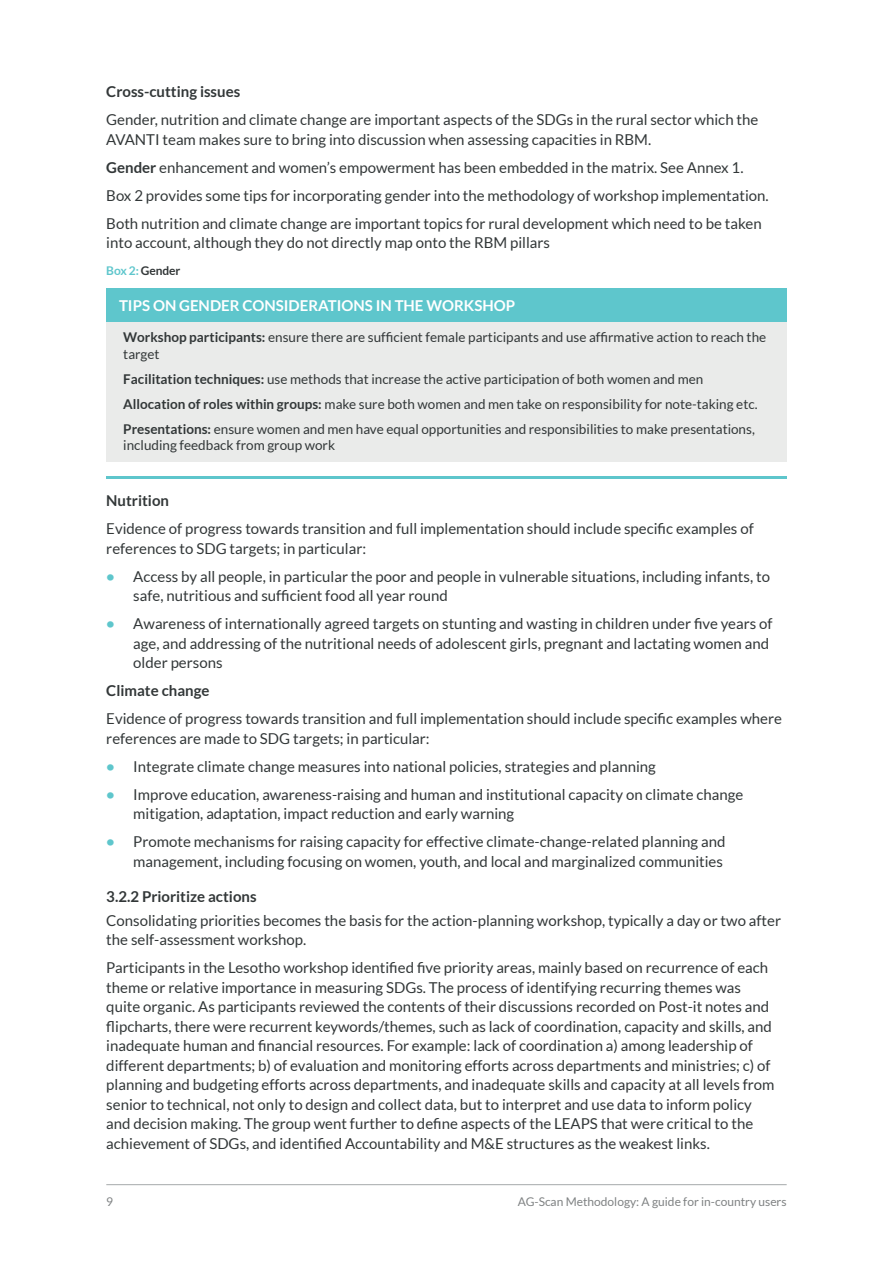
<style>
.page{position:relative;width:893px;height:1263px;background:#fff}
.page>*{position:absolute;margin:0;border:0;box-sizing:border-box;transform-origin:0 0}
.t1{font:15px/19.5px "Lato";color:#323738}
.t2{font:700 15px "Lato";color:#323738}
.t3{font:700 15px "Lato";color:#fff}
.t4{font:13.5px/25px "Lato";color:#323738}
.t5{font:12px "Lato";color:#7f8283}
.t6{font:700 12px "Lato";letter-spacing:-.01em;color:#323738}
.s1{font-weight:700}
.s2{color:#5ec6cc}
.s3{font-weight:700;color:#5ec6cc}
</style>
<div class="page">
<hr style="left:106px;top:1184px;width:681px;height:1px;background:#a6a9aa">
<div style="left:106px;top:323px;width:681px;height:47px;background:#eaebea"></div>
<div style="left:106px;top:364px;width:681px;height:31px;background:#eaebea"></div>
<div style="left:106px;top:389px;width:681px;height:31px;background:#eaebea"></div>
<div style="left:106px;top:414px;width:681px;height:47px;background:#eaebea"></div>
<hr style="left:106px;top:476px;width:681px;height:2px;background:#5ec6cc">
<div style="left:106px;top:288px;width:681px;height:34px;background:#5ec6cc"></div>
<p class="t2" style="left:106px;top:83px;width:135px">Cross-cutting issues</p>
<p class="t1" style="left:106px;top:110px;width:653px">Gender, nutrition and climate change are important aspects of the SDGs in the rural sector which the<br>AVANTI team makes sure to bring into discussion when assessing capacities in RBM.</p>
<p class="t1" style="left:106px;top:153px;width:663px;line-height:28px"><span class="s1">Gender</span> enhancement and women’s empowerment has been embedded in the matrix. See Annex 1.<br>Box 2 provides some tips for incorporating gender into the methodology of workshop implementation.<br>Both nutrition and climate change are important topics for rural development which need to be taken</p>
<p class="t1" style="left:106px;top:233px;width:445px">into account, although they do not directly map onto the RBM pillars</p>
<p class="t6" style="left:106px;top:264px;width:76px"><span class="s2">Box 2:</span> Gender</p>
<p class="t3" style="left:119px;top:297px;width:398px">TIPS ON GENDER CONSIDERATIONS IN THE WORKSHOP</p>
<p class="t4" style="left:123px;top:329px;width:644px;line-height:16.5px"><span class="s1">Workshop participants:</span> ensure there are sufficient female participants and use affirmative action to reach the target</p>
<p class="t4" style="left:123px;top:366px;width:634px"><span class="s1">Facilitation techniques:</span> use methods that increase the active participation of both women and men<br><span class="s1">Allocation of roles within groups:</span> make sure both women and men take on responsibility for note-taking etc.<br><span class="s1">Presentations:</span> ensure women and men have equal opportunities and responsibilities to make presentations,</p>
<p class="t4" style="left:123px;top:433px;width:213px">including feedback from group work</p>
<p class="t2" style="left:106px;top:492px;width:64px">Nutrition</p>
<p class="t1" style="left:106px;top:519px;width:649px">Evidence of progress towards transition and full implementation should include specific examples of references to SDG targets; in particular:</p>
<p class="t1" style="left:133px;top:567px;width:638px;text-indent:-27px"><span class="s3">•</span> Access by all people, in particular the poor and people in vulnerable situations, including infants, to safe, nutritious and sufficient food all year round</p>
<p class="t1" style="left:133px;top:614px;width:641px;text-indent:-27px"><span class="s3">•</span> Awareness of internationally agreed targets on stunting and wasting in children under five years of age, and addressing of the nutritional needs of adolescent girls, pregnant and lactating women and older persons</p>
<p class="t2" style="left:106px;top:682px;width:105px">Climate change</p>
<p class="t1" style="left:106px;top:709px;width:677px">Evidence of progress towards transition and full implementation should include specific examples where references are made to SDG targets; in particular:</p>
<p class="t1" style="left:106px;top:757px;width:551px"><span class="s3">•</span> Integrate climate change measures into national policies, strategies and planning</p>
<p class="t1" style="left:133px;top:785px;width:612px;text-indent:-27px"><span class="s3">•</span> Improve education, awareness-raising and human and institutional capacity on climate change mitigation, adaptation, impact reduction and early warning</p>
<p class="t1" style="left:106px;top:832px;width:621px;text-align:right"><span class="s3">•</span> Promote mechanisms for raising capacity for effective climate-change-related planning and management, including focusing on women, youth, and local and marginalized communities</p>
<p class="t2" style="left:106px;top:888px;width:152px">3.2.2 Prioritize actions</p>
<p class="t1" style="left:106px;top:910px;width:676px">Consolidating priorities becomes the basis for the action-planning workshop, typically a day or two after the self-assessment workshop.</p>
<p class="t1" style="left:106px;top:958px;width:670px">Participants in the Lesotho workshop identified five priority areas, mainly based on recurrence of each theme or relative importance in measuring SDGs. The process of identifying recurring themes was quite organic. As participants reviewed the contents of their discussions recorded on Post-it notes and flipcharts, there were recurrent keywords/themes, such as lack of coordination, capacity and skills, and inadequate human and financial resources. For example: lack of coordination a) among leadership of different departments; b) of evaluation and monitoring efforts across departments and ministries; c) of planning and budgeting efforts across departments, and inadequate skills and capacity at all levels from senior to technical, not only to design and collect data, but to interpret and use data to inform policy and decision making. The group went further to define aspects of the LEAPS that were critical to the achievement of SDGs, and identified Accountability and M&amp;E structures as the weakest links.</p>
<p class="t5" style="left:106px;top:1195px;width:8px">9</p>
<p class="t5" style="left:518px;top:1195px;width:270px">AG-Scan Methodology: A guide for in-country users</p>
</div>
